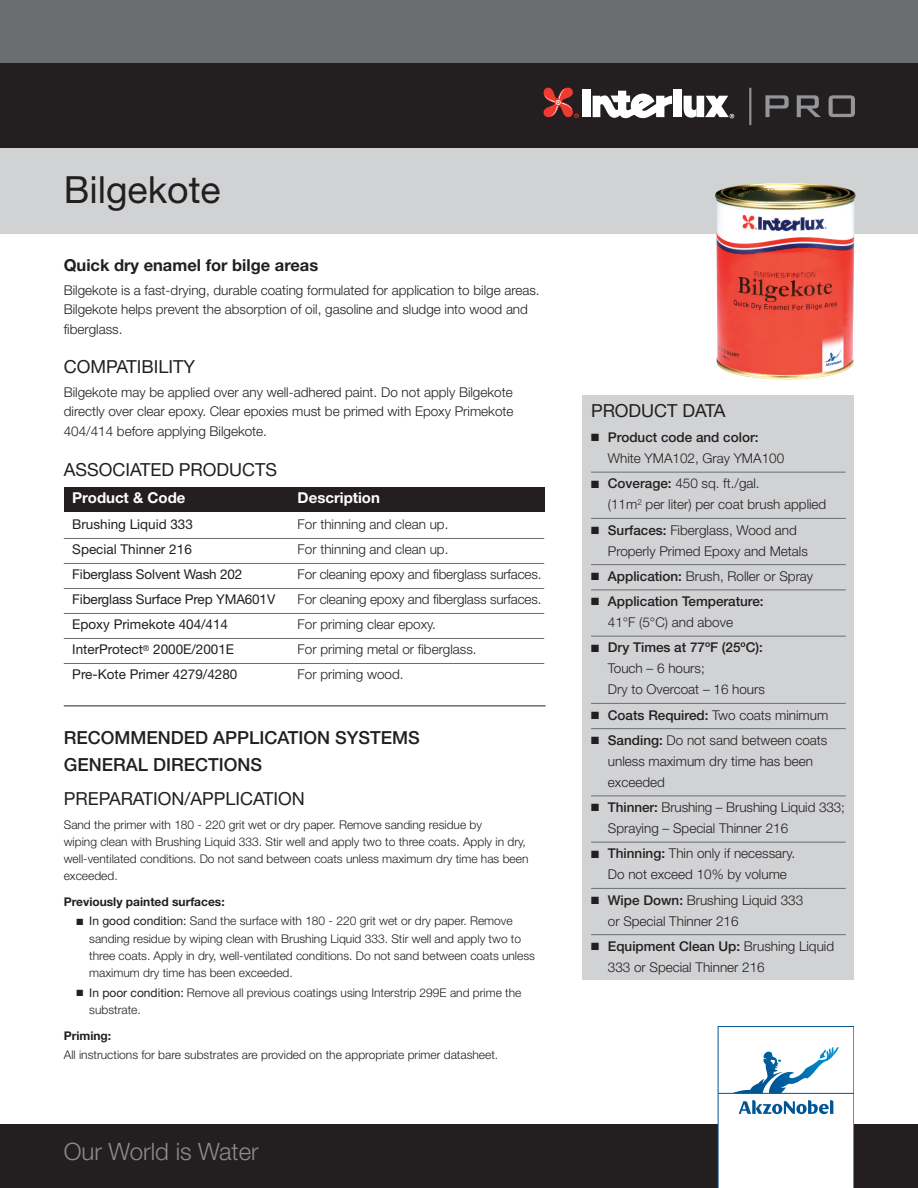
<style>
.page{position:relative;width:918px;height:1188px;background:#fff}
.page>*{position:absolute;margin:0;border:0;box-sizing:border-box;transform-origin:0 0}
.t1{font:37.5px "Helvetica Neue";color:#231f20}
.t2{font:300 24px "Helvetica Neue";color:#888c8f}
.t3{font:18px "Helvetica Neue";color:#231f20}
.t4{font:500 18px/26.5px "Helvetica Neue";color:#231f20}
.t5{font:700 16.5px "Helvetica Neue";color:#231f20}
.t6{font:700 15px "Helvetica Neue";color:#fff}
.t7{font:300 13.5px/21px "Helvetica Neue";color:#231f20}
.t8{font:13.5px "Helvetica Neue";color:#231f20}
.t9{font:500 13.5px/21px "Helvetica Neue";color:#231f20}
.t10{font:300 12px/17.2px "Helvetica Neue";color:#231f20}
.t11{font:700 12px "Helvetica Neue";color:#231f20}
.s1{font-weight:400}
.s2{font-weight:500}
.s3{font-weight:300}
</style>
<div class="page">
<div style="left:0;top:1124px;width:918px;height:64px;background:#231f20"></div>
<div style="left:0;top:0;width:918px;height:149px;background:#6c6d70"></div>
<div style="left:0;top:64px;width:918px;height:85px;background:#231f20"></div>
<svg style="left:765px;top:95px;width:24px;height:22px"></svg>
<svg style="left:797px;top:95px;width:24px;height:22px"></svg>
<svg style="left:829px;top:95px;width:26px;height:22px"></svg>
<hr style="left:749px;top:88px;width:2px;height:37px;background:#939598">
<div style="left:582px;top:89px;width:8px;height:28px;background:#fff"></div>
<div style="left:673px;top:89px;width:9px;height:28px;background:#fff"></div>
<svg style="left:684px;top:96px;width:50px;height:22px"></svg>
<svg style="left:593px;top:91px;width:79px;height:27px"></svg>
<svg style="left:544px;top:88px;width:35px;height:30px"></svg>
<div style="left:0;top:149px;width:918px;height:85px;background:#d1d2d4"></div>
<svg style="left:718px;top:1026px;width:136px;height:162px"></svg>
<hr style="left:718px;top:1093px;width:136px;height:1px;background:#005595">
<img style="left:715px;top:183px;width:141px;height:189px">
<div style="left:64px;top:487px;width:480px;height:24px;background:#231f20"></div>
<hr style="left:64px;top:538px;width:480px;height:1px;background:#6c6d70">
<hr style="left:64px;top:563px;width:480px;height:1px;background:#6c6d70">
<hr style="left:64px;top:588px;width:480px;height:1px;background:#6c6d70">
<hr style="left:64px;top:613px;width:480px;height:1px;background:#6c6d70">
<hr style="left:64px;top:638px;width:480px;height:1px;background:#6c6d70">
<hr style="left:64px;top:663px;width:480px;height:1px;background:#6c6d70">
<div style="left:583px;top:395px;width:271px;height:585px;background:#d1d2d4"></div>
<hr style="left:591px;top:472px;width:255px;height:1px;background:#6c6d70">
<hr style="left:591px;top:518px;width:255px;height:1px;background:#6c6d70">
<hr style="left:591px;top:564px;width:255px;height:1px;background:#6c6d70">
<hr style="left:591px;top:590px;width:255px;height:1px;background:#6c6d70">
<hr style="left:591px;top:636px;width:255px;height:1px;background:#6c6d70">
<hr style="left:591px;top:703px;width:255px;height:1px;background:#6c6d70">
<hr style="left:591px;top:728px;width:255px;height:1px;background:#6c6d70">
<hr style="left:591px;top:796px;width:255px;height:1px;background:#6c6d70">
<hr style="left:591px;top:842px;width:255px;height:1px;background:#6c6d70">
<hr style="left:591px;top:888px;width:255px;height:1px;background:#6c6d70">
<hr style="left:591px;top:934px;width:255px;height:1px;background:#6c6d70">
<hr style="left:64px;top:705px;width:482px;height:2px;background:#6c6d70">
<h1 class="t1" style="left:64px;top:176px;width:158px">Bilgekote</h1>
<p class="t5" style="left:64px;top:259px;width:256px">Quick dry enamel for bilge areas</p>
<p class="t7" style="left:64px;top:282px;width:477px;line-height:19.5px">Bilgekote is a fast-drying, durable coating formulated for application to bilge areas.<br>Bilgekote helps prevent the absorption of oil, gasoline and sludge into wood and fiberglass.</p>
<h3 class="t3" style="left:64px;top:360px;width:133px">COMPATIBILITY</h3>
<p class="t7" style="left:64px;top:384px;width:451px;line-height:19.5px;text-align:justify">Bilgekote may be applied over any well-adhered paint. Do not apply Bilgekote directly over clear epoxy. Clear epoxies must be primed with Epoxy Primekote 404/414 before applying Bilgekote.</p>
<h3 class="t3" style="left:64px;top:463px;width:215px">ASSOCIATED PRODUCTS</h3>
<p class="t6" style="left:72px;top:492px;width:115px">Product &amp; Code</p>
<p class="t6" style="left:298px;top:492px;width:84px">Description</p>
<p class="t8" style="left:72px;top:520px;width:122px">Brushing Liquid 333</p>
<p class="t7" style="left:298px;top:515px;width:152px">For thinning and clean up.</p>
<p class="t8" style="left:72px;top:545px;width:121px">Special Thinner 216</p>
<p class="t7" style="left:298px;top:540px;width:152px">For thinning and clean up.</p>
<p class="t8" style="left:72px;top:570px;width:172px">Fiberglass Solvent Wash 202</p>
<p class="t7" style="left:298px;top:565px;width:245px">For cleaning epoxy and fiberglass surfaces.</p>
<p class="t8" style="left:72px;top:595px;width:204px">Fiberglass Surface Prep YMA601V</p>
<p class="t7" style="left:298px;top:590px;width:245px">For cleaning epoxy and fiberglass surfaces.</p>
<p class="t8" style="left:72px;top:620px;width:157px">Epoxy Primekote 404/414</p>
<p class="t7" style="left:298px;top:615px;width:140px">For priming clear epoxy.</p>
<p class="t8" style="left:72px;top:645px;width:163px">InterProtect<sup>®</sup> 2000E/2001E</p>
<p class="t7" style="left:298px;top:640px;width:181px">For priming metal or fiberglass.</p>
<p class="t8" style="left:72px;top:670px;width:167px">Pre-Kote Primer 4279/4280</p>
<p class="t7" style="left:298px;top:665px;width:107px">For priming wood.</p>
<h3 class="t4" style="left:64px;top:726px;width:357px">RECOMMENDED APPLICATION SYSTEMS<br>GENERAL DIRECTIONS</h3>
<h3 class="t3" style="left:64px;top:792px;width:243px">PREPARATION/APPLICATION</h3>
<p class="t10" style="left:64px;top:817px;width:466px">Sand the primer with 180 - 220 grit wet or dry paper. Remove sanding residue by<br>wiping clean with Brushing Liquid 333. Stir well and apply two to three coats. Apply in dry, well-ventilated conditions. Do not sand between coats unless maximum dry time has been exceeded.</p>
<p class="t11" style="left:64px;top:898px;width:162px">Previously painted surfaces:</p>
<p class="t10" style="left:89px;top:914px;width:447px;text-indent:-13px">■ <span class="s1">In good condition:</span> Sand the surface with 180 - 220 grit wet or dry paper. Remove sanding residue by wiping clean with Brushing Liquid 333. Stir well and apply two to three coats. Apply in dry, well-ventilated conditions. Do not sand between coats unless maximum dry time has been exceeded.</p>
<p class="t10" style="left:89px;top:985px;width:434px;text-indent:-13px">■ <span class="s1">In poor condition:</span> Remove all previous coatings using Interstrip 299E and prime the substrate.</p>
<p class="t11" style="left:64px;top:1031px;width:49px">Priming:</p>
<p class="t10" style="left:64px;top:1047px;width:436px">All instructions for bare substrates are provided on the appropriate primer datasheet.</p>
<h2 class="t2" style="left:64px;top:1143px;width:196px">Our World is Water</h2>
<h3 class="t3" style="left:591px;top:404px;width:136px">PRODUCT DATA</h3>
<p class="t7" style="left:608px;top:428px;width:178px;text-indent:-17px">■ <span class="s2">Product code and color:<br></span>White YMA102, Gray YMA100</p>
<p class="t7" style="left:608px;top:474px;width:220px;text-indent:-17px">■ <span class="s2">Coverage:</span> 450 sq. ft./gal.<br>(11m<sup>2</sup> per liter) per coat brush applied</p>
<p class="t7" style="left:608px;top:521px;width:202px;text-indent:-17px">■ <span class="s2">Surfaces:</span> Fiberglass, Wood and<br>Properly Primed Epoxy and Metals</p>
<p class="t7" style="left:591px;top:567px;width:224px">■ <span class="s2">Application:</span> Brush, Roller or Spray</p>
<p class="t9" style="left:608px;top:592px;width:157px;text-indent:-17px">■ Application Temperature:<br><span class="s3">41°F (5°C) and above</span></p>
<p class="t7" style="left:608px;top:638px;width:159px;text-indent:-17px">■ <span class="s2">Dry Times at 77ºF (25ºC):<br></span>Touch – 6 hours;<br>Dry to Overcoat – 16 hours</p>
<p class="t7" style="left:591px;top:706px;width:239px">■ <span class="s2">Coats Required:</span> Two coats minimum</p>
<p class="t7" style="left:608px;top:731px;width:221px;text-indent:-17px">■ <span class="s2">Sanding:</span> Do not sand between coats unless maximum dry time has been exceeded</p>
<p class="t7" style="left:608px;top:798px;width:239px;text-indent:-17px">■ <span class="s2">Thinner:</span> Brushing – Brushing Liquid 333;<br>Spraying – Special Thinner 216</p>
<p class="t7" style="left:608px;top:844px;width:189px;text-indent:-17px">■ <span class="s2">Thinning:</span> Thin only if necessary.<br>Do not exceed 10% by volume</p>
<p class="t7" style="left:608px;top:891px;width:197px;text-indent:-17px">■ <span class="s2">Wipe Down:</span> Brushing Liquid 333 or Special Thinner 216</p>
<p class="t7" style="left:608px;top:937px;width:228px;text-indent:-17px">■ <span class="s2">Equipment Clean Up:</span> Brushing Liquid<br>333 or Special Thinner 216</p>
</div>
